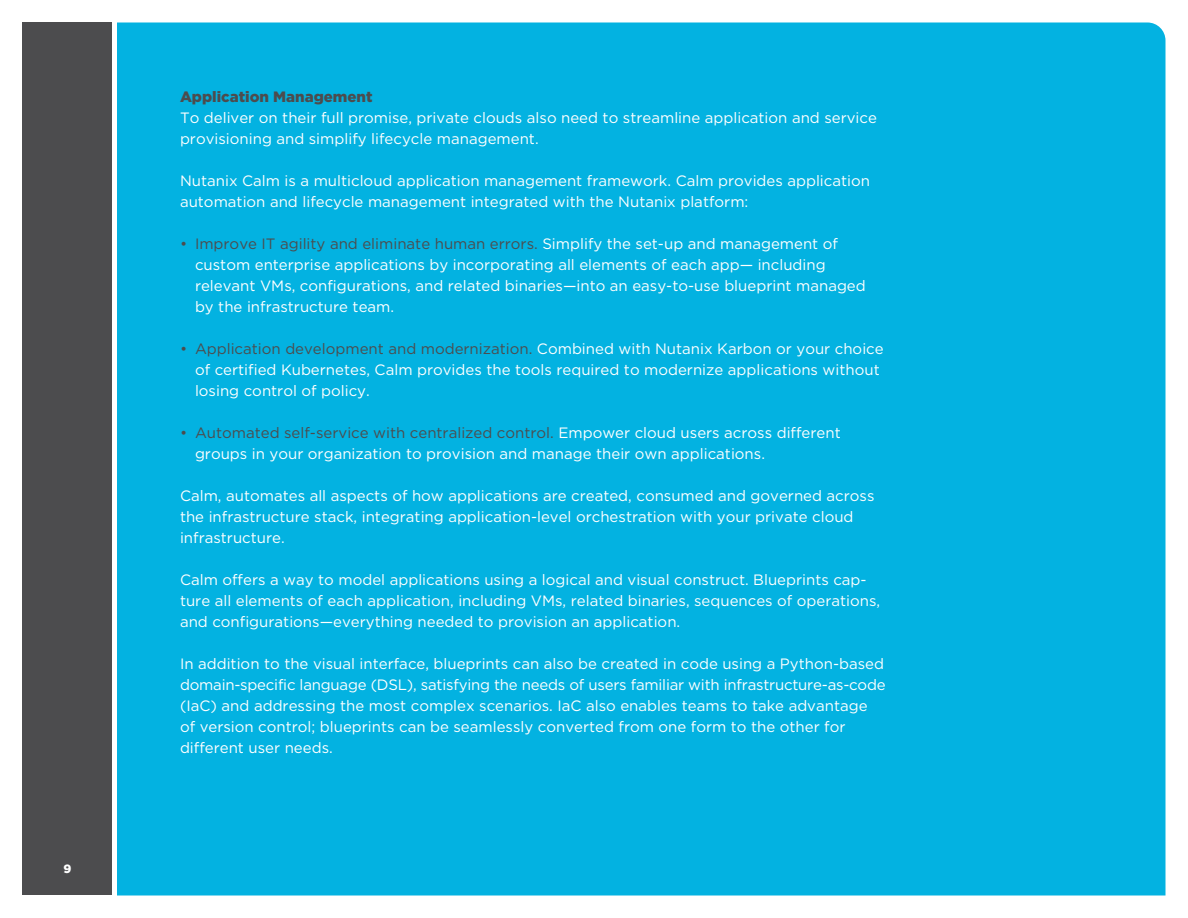
<style>
.page{position:relative;width:1188px;height:918px;background:#fff}
.page>*{position:absolute;margin:0;border:0;box-sizing:border-box;transform-origin:0 0}
.t1{font:15px/21px "Gotham";color:#fff}
.t2{font:900 15px "Gotham";color:#4c4c4e}
.t3{font:900 12px "Gotham";color:#fff}
.s1{color:#4c4c4e}
</style>
<div class="page">
<div style="left:117px;top:22px;width:1049px;height:874px;background:#03b2e1"></div>
<div style="left:22px;top:22px;width:90px;height:874px;background:#4c4c4e"></div>
<p class="t3" style="left:64px;top:860px;width:9px">9</p>
<p class="t2" style="left:180px;top:86px;width:194px">Application Management</p>
<p class="t1" style="left:180px;top:107px;width:699px">To deliver on their full promise, private clouds also need to streamline application and service provisioning and simplify lifecycle management.</p>
<p class="t1" style="left:180px;top:170px;width:692px">Nutanix Calm is a multicloud application management framework. Calm provides application automation and lifecycle management integrated with the Nutanix platform:</p>
<p class="t1" style="left:195px;top:233px;width:672px;text-indent:-15px"><span class="s1">• Improve IT agility and eliminate human errors.</span> Simplify the set-up and management of custom enterprise applications by incorporating all elements of each app— including relevant VMs, configurations, and related binaries—into an easy-to-use blueprint managed by the infrastructure team.</p>
<p class="t1" style="left:195px;top:338px;width:690px;text-indent:-15px"><span class="s1">• Application development and modernization.</span> Combined with Nutanix Karbon or your choice of certified Kubernetes, Calm provides the tools required to modernize applications without losing control of policy.</p>
<p class="t1" style="left:195px;top:422px;width:647px;text-indent:-15px"><span class="s1">• Automated self-service with centralized control.</span> Empower cloud users across different groups in your organization to provision and manage their own applications.</p>
<p class="t1" style="left:180px;top:485px;width:696px">Calm, automates all aspects of how applications are created, consumed and governed across the infrastructure stack, integrating application-level orchestration with your private cloud infrastructure.</p>
<p class="t1" style="left:180px;top:569px;width:702px">Calm offers a way to model applications using a logical and visual construct. Blueprints cap&shy;ture all elements of each application, including VMs, related binaries, sequences of operations, and configurations—everything needed to provision an application.</p>
<p class="t1" style="left:180px;top:653px;width:707px">In addition to the visual interface, blueprints can also be created in code using a Python-based domain-specific language (DSL), satisfying the needs of users familiar with infrastructure-as-code (IaC) and addressing the most complex scenarios. IaC also enables teams to take advantage of version control; blueprints can be seamlessly converted from one form to the other for different user needs.</p>
</div>
